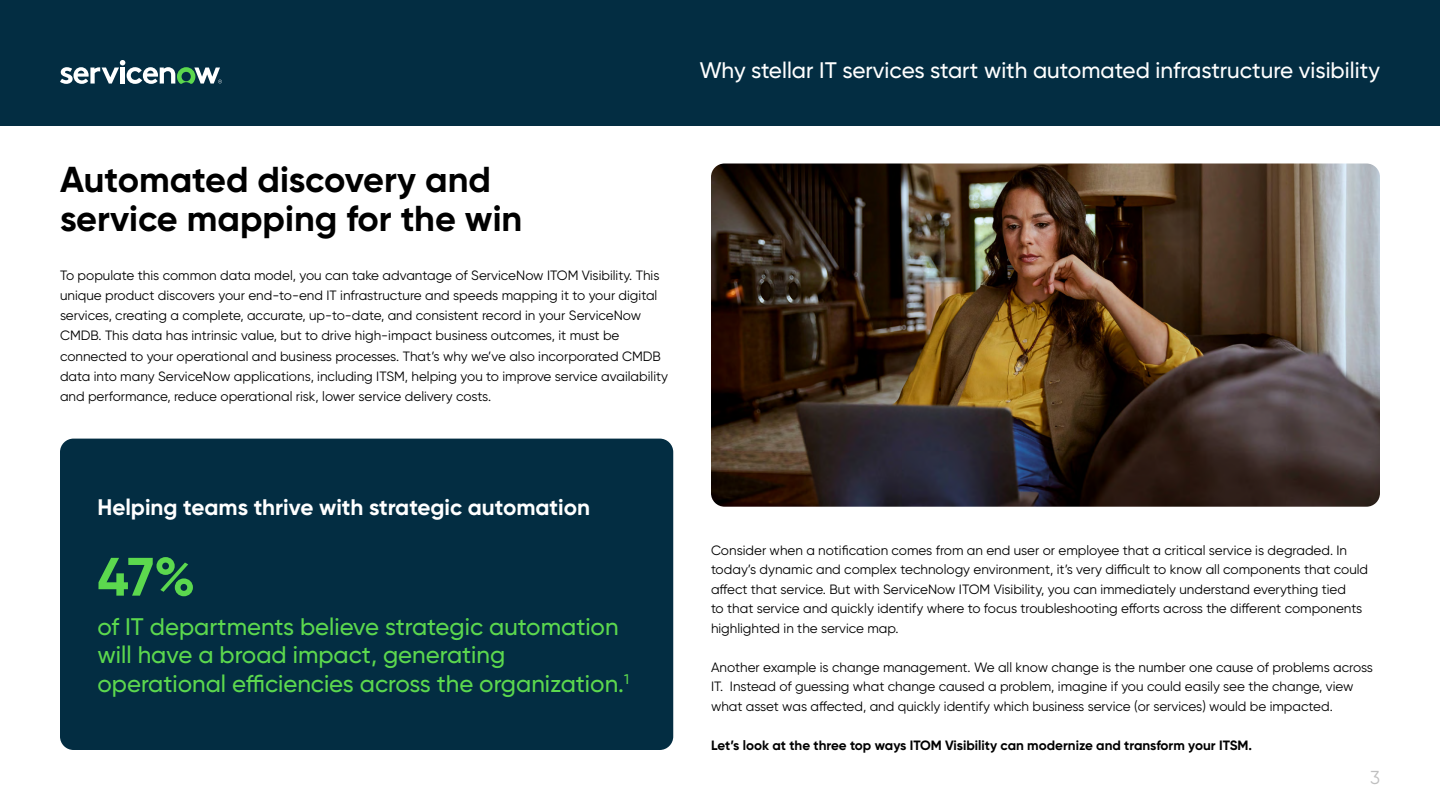
<style>
.page{position:relative;width:1440px;height:810px;background:#fff}
.page>*{position:absolute;margin:0;border:0;box-sizing:border-box;transform-origin:0 0}
.t1{font:700 54px "Gilroy";color:#5cd84e}
.t2{font:700 36px/39px "Gilroy";color:#000}
.t3{font:500 24px/28.5px "Gilroy";color:#5cd84e}
.t4{font:500 22.5px "Gilroy";color:#fff}
.t5{font:700 22.5px "Gilroy";color:#fff}
.t6{font:18.75px "Gilroy";color:#bfbfbf}
.t7{font:13.5px/19.5px "Gilroy";color:#000}
.t8{font:700 13.5px "Gilroy";color:#000}
</style>
<div class="page">
<div style="left:0;top:0;width:1440px;height:126px;background:#032d42"></div>
<svg style="left:60px;top:60px;width:162px;height:24px"></svg>
<div style="left:60px;top:439px;width:613px;height:311px;background:#032d42;border-radius:14px"></div>
<img style="left:711px;top:164px;width:669px;height:343px">
<h3 class="t4" style="left:700px;top:56px;width:682px">Why stellar IT services start with automated infrastructure visibility</h3>
<h2 class="t2" style="left:60px;top:160px;width:464px">Automated discovery and service mapping for the win</h2>
<p class="t7" style="left:60px;top:265px;width:610px;line-height:20.2px">To populate this common data model, you can take advantage of ServiceNow ITOM Visibility. This unique product discovers your end-to-end IT infrastructure and speeds mapping it to your digital services, creating a complete, accurate, up-to-date, and consistent record in your ServiceNow CMDB. This data has intrinsic value, but to drive high-impact business outcomes, it must be connected to your operational and business processes. That’s why we’ve also incorporated CMDB data into many ServiceNow applications, including ITSM, helping you to improve service availability and performance, reduce operational risk, lower service delivery costs.</p>
<h3 class="t5" style="left:97px;top:493px;width:494px">Helping teams thrive with strategic automation</h3>
<h1 class="t1" style="left:97px;top:543px;width:100px">47%</h1>
<h3 class="t3" style="left:97px;top:612px;width:533px">of IT departments believe strategic automation will have a broad impact, generating operational efficiencies across the organization.<sup>1</sup></h3>
<p class="t7" style="left:711px;top:540px;width:659px">Consider when a notification comes from an end user or employee that a critical service is degraded. In today’s dynamic and complex technology environment, it’s very difficult to know all components that could affect that service. But with ServiceNow ITOM Visibility, you can immediately understand everything tied<br>to that service and quickly identify where to focus troubleshooting efforts across the different components highlighted in the service map.</p>
<p class="t7" style="left:711px;top:657px;width:664px">Another example is change management. We all know change is the number one cause of problems across<br>IT. Instead of guessing what change caused a problem, imagine if you could easily see the change, view what asset was affected, and quickly identify which business service (or services) would be impacted.</p>
<p class="t8" style="left:711px;top:737px;width:543px">Let’s look at the three top ways ITOM Visibility can modernize and transform your ITSM.</p>
<h3 class="t6" style="left:1370px;top:766px;width:11px">3</h3>
</div>
